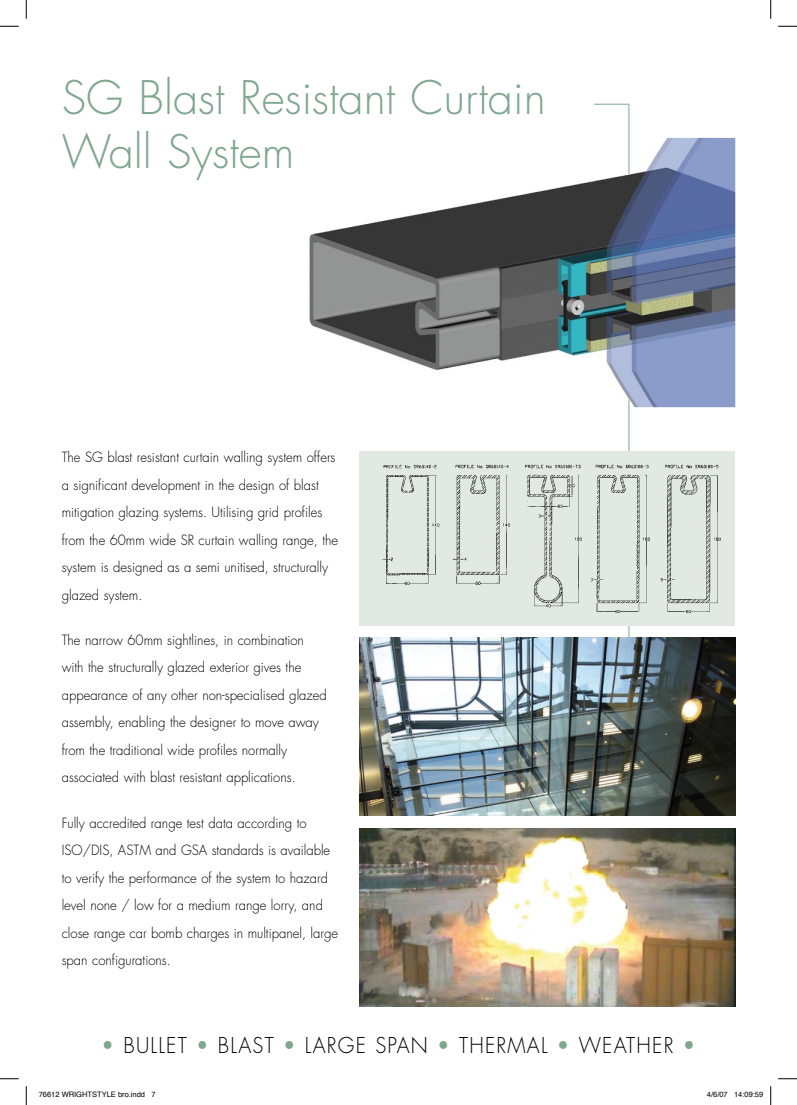
<style>
.page{position:relative;width:797px;height:1105px;background:#fff}
.page>*{position:absolute;margin:0;border:0;box-sizing:border-box;transform-origin:0 0}
.t1{font:300 45px/54px "Futura";color:#7fa68e}
.t2{font:300 21.25px "Futura";letter-spacing:.06em;color:#000;scale:.95 1}
.t3{font:300 13.75px/27.5px "Futura";color:#000;scale:.95 1}
.t4{font:7.5px "Helvetica";color:#000}
.s1{color:#7fa68e}
</style>
<div class="page">
<hr style="left:628px;top:104px;width:1px;height:703px;background:#7fa68e">
<hr style="left:546px;top:104px;width:83px;height:1px;background:#7fa68e">
<div style="left:62px;top:79px;width:531px;height:168px;background:#fff"></div>
<img style="left:359px;top:637px;width:376px;height:179px">
<img style="left:309px;top:138px;width:426px;height:269px">
<div style="left:359px;top:451px;width:376px;height:175px;background:#e2e8e2"></div>
<img style="left:382px;top:464px;width:339px;height:150px">
<img style="left:359px;top:828px;width:376px;height:179px">
<svg style="left:0;top:25px;width:19px;height:2px"></svg>
<svg style="left:778px;top:25px;width:19px;height:2px"></svg>
<svg style="left:0;top:1078px;width:19px;height:1px"></svg>
<svg style="left:778px;top:1078px;width:19px;height:1px"></svg>
<svg style="left:25px;top:0;width:2px;height:19px"></svg>
<svg style="left:25px;top:1086px;width:2px;height:19px"></svg>
<svg style="left:770px;top:0;width:1px;height:19px"></svg>
<svg style="left:770px;top:1086px;width:1px;height:19px"></svg>
<h1 class="t1" style="left:62px;top:71px;width:485px">SG Blast Resistant Curtain<br>Wall System</h1>
<p class="t3" style="left:62px;top:443px;width:292px">The SG blast resistant curtain walling system offers a significant development in the design of blast mitigation glazing systems. Utilising grid profiles from the 60mm wide SR curtain walling range, the system is designed as a semi unitised, structurally glazed system.</p>
<p class="t3" style="left:62px;top:626px;width:280px">The narrow 60mm sightlines, in combination with the structurally glazed exterior gives the appearance of any other non-specialised glazed assembly, enabling the designer to move away from the traditional wide profiles normally associated with blast resistant applications.</p>
<p class="t3" style="left:62px;top:809px;width:292px">Fully accredited range test data according to ISO/DIS, ASTM and GSA standards is available to verify the performance of the system to hazard level none / low for a medium range lorry, and close range car bomb charges in multipanel, large span configurations.</p>
<h2 class="t2" style="left:102px;top:1031px;width:626px"><span class="s1">•</span> BULLET <span class="s1">•</span> BLAST <span class="s1">•</span> LARGE SPAN <span class="s1">•</span> THERMAL <span class="s1">•</span> WEATHER <span class="s1">•</span></h2>
<p class="t4" style="left:39px;top:1090px;width:118px">76612 WRIGHTSTYLE bro.indd 7</p>
<p class="t4" style="left:707px;top:1090px;width:58px">4/6/07 14:09:59</p>
</div>
